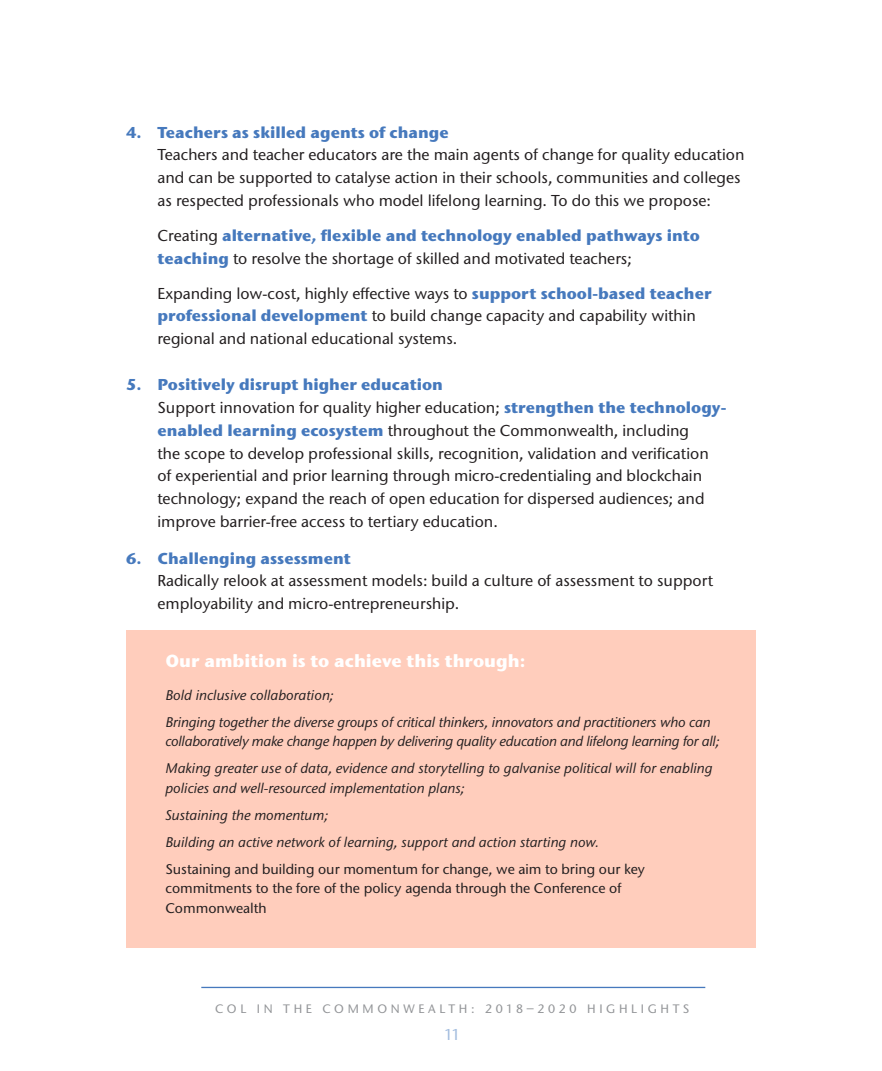
<style>
.page{position:relative;width:882px;height:1071px;background:#fff}
.page>*{position:absolute;margin:0;border:0;box-sizing:border-box;transform-origin:0 0}
.normal_few_hyphens{font:700 17.5px "Stone Sans ITC Std";color:#fff}
.t1{font:500 15.75px/22.8px "Stone Sans ITC Std";color:#231f20}
.t2{font:700 15.75px/22.8px "Stone Sans ITC Std";color:#4679bd}
.t3{font:500 15.75px "Stone Sans ITC Std";color:#a2bcde}
.t4{font:italic 500 14px/19.2px "Stone Sans ITC Std";color:#231f20}
.t5{font:italic 500 14px/19.2px "Stone Sans ITC Std";letter-spacing:-.02em;color:#231f20}
.t6{font:500 14px/19.2px "Stone Sans ITC Std";color:#231f20}
.t7{font:500 12.25px "Stone Sans ITC Std";letter-spacing:.3em;color:#939598}
.s1{font-weight:700;color:#4679bd}
.s2{font-weight:500;color:#231f20}
</style>
<div class="page">
<hr style="left:201px;top:987px;width:504px;height:1px;background:#4679bd">
<div style="left:126px;top:630px;width:630px;height:317px;background:#ffcdbc"></div>
<p class="t1" style="left:158px;top:121px;width:589px;text-indent:-32px"><span class="s1">4. Teachers as skilled agents of change<br></span>Teachers and teacher educators are the main agents of change for quality education and can be supported to catalyse action in their schools, communities and colleges as respected professionals who model lifelong learning. To do this we propose:</p>
<p class="t2" style="left:158px;top:224px;width:544px"><span class="s2">Creating</span> alternative, flexible and technology enabled pathways into teaching <span class="s2">to resolve the shortage of skilled and motivated teachers;</span></p>
<p class="t1" style="left:158px;top:282px;width:556px">Expanding low-cost, highly effective ways to <span class="s1">support school-based teacher professional development</span> to build change capacity and capability within regional and national educational systems.</p>
<p class="t1" style="left:158px;top:373px;width:571px;text-indent:-32px"><span class="s1">5. Positively disrupt higher education<br></span>Support innovation for quality higher education; <span class="s1">strengthen the technology&shy;enabled learning ecosystem</span> throughout the Commonwealth, including<br>the scope to develop professional skills, recognition, validation and verification of experiential and prior learning through micro-credentialing and blockchain technology; expand the reach of open education for dispersed audiences; and improve barrier-free access to tertiary education.</p>
<p class="t1" style="left:158px;top:547px;width:557px;text-indent:-32px"><span class="s1">6. Challenging assessment<br></span>Radically relook at assessment models: build a culture of assessment to support employability and micro-entrepreneurship.</p>
<p class="normal_few_hyphens" style="left:165px;top:649px;width:362px">Our ambition is to achieve this through:</p>
<p class="t4" style="left:165px;top:685px;width:170px">Bold inclusive collaboration;</p>
<p class="t5" style="left:165px;top:712px;width:556px">Bringing together the diverse groups of critical thinkers, innovators and practitioners who can collaboratively make change happen by delivering quality education and lifelong learning for all;</p>
<p class="t4" style="left:165px;top:759px;width:549px">Making greater use of data, evidence and storytelling to galvanise political will for enabling policies and well-resourced implementation plans;</p>
<p class="t4" style="left:165px;top:805px;width:164px">Sustaining the momentum;</p>
<p class="t4" style="left:165px;top:832px;width:435px">Building an active network of learning, support and action starting now.</p>
<p class="t6" style="left:165px;top:859px;width:481px">Sustaining and building our momentum for change, we aim to bring our key commitments to the fore of the policy agenda through the Conference of<br>Commonwealth</p>
<p class="t7" style="left:215px;top:1001px;width:476px">COL IN THE COMMONWEALTH: 2018–2020 HIGHLIGHTS</p>
<p class="t3" style="left:444px;top:1025px;width:18px">11</p>
</div>
